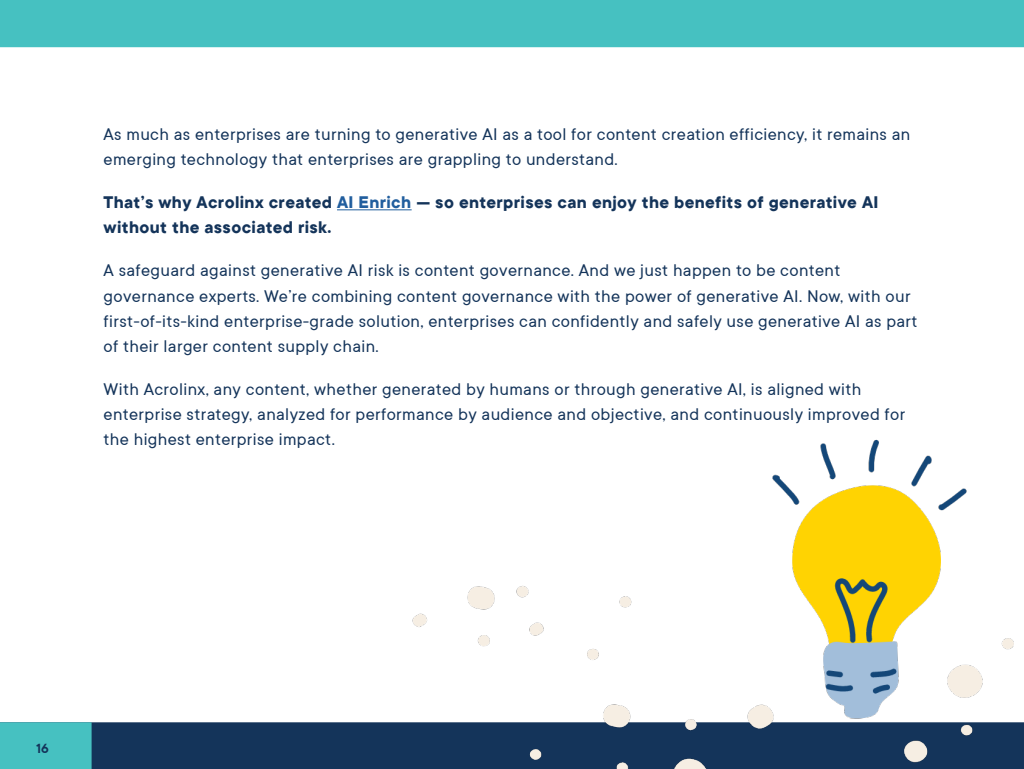
<style>
.page{position:relative;width:1024px;height:769px;background:#fff}
.page>*{position:absolute;margin:0;border:0;box-sizing:border-box;transform-origin:0 0}
.t1{font:18.8px/25px "TT Commons";letter-spacing:.02em;color:#14345a}
.t2{font:700 18.8px/25px "TT Commons";letter-spacing:.02em;color:#14345a}
.t3{font:600 14.8px "TT Commons";color:#14345a}
.s1{color:#215e9e}
</style>
<div class="page">
<hr style="left:337px;top:209px;width:75px;height:1px;background:#215e9e">
<div style="left:0;top:0;width:1024px;height:47px;background:#46c1c1"></div>
<div style="left:92px;top:722px;width:932px;height:46px;background:#14345a"></div>
<div style="left:0;top:722px;width:92px;height:46px;background:#46c1c1"></div>
<img style="left:409px;top:209px;width:608px;height:559px">
<p class="t1" style="left:104px;top:121px;width:808px">As much as enterprises are turning to generative AI as a tool for content creation efficiency, it remains an emerging technology that enterprises are grappling to understand.</p>
<p class="t2" style="left:104px;top:189px;width:776px">That’s why Acrolinx created <span class="s1">AI Enrich</span> — so enterprises can enjoy the benefits of generative AI without the associated risk.</p>
<p class="t1" style="left:104px;top:257px;width:816px">A safeguard against generative AI risk is content governance. And we just happen to be content governance experts. We’re combining content governance with the power of generative AI. Now, with our first-of-its-kind enterprise-grade solution, enterprises can confidently and safely use generative AI as part of their larger content supply chain.</p>
<p class="t1" style="left:104px;top:375px;width:803px">With Acrolinx, any content, whether generated by humans or through generative AI, is aligned with enterprise strategy, analyzed for performance by audience and objective, and continuously improved for the highest enterprise impact.</p>
<p class="t3" style="left:36px;top:738px;width:14px">16</p>
</div>
